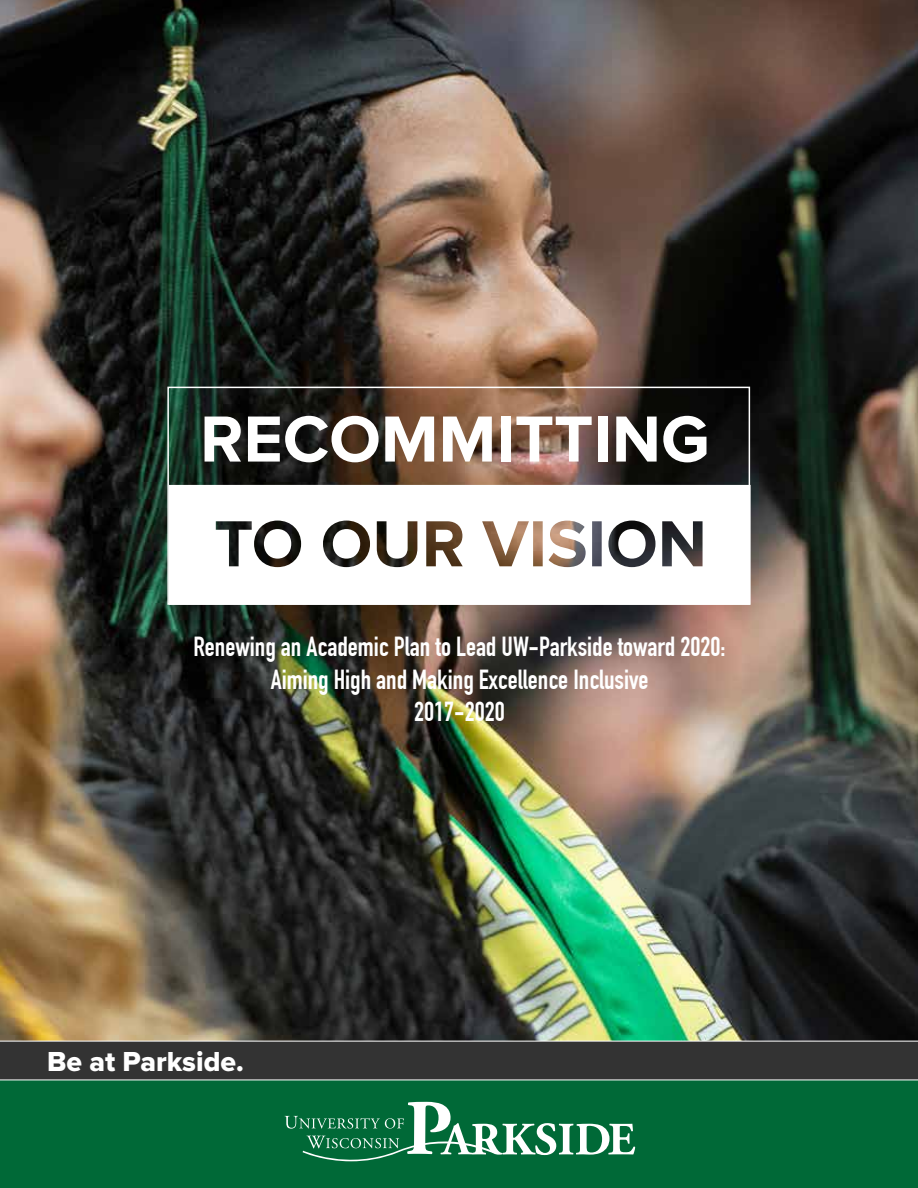
<style>
.page{position:relative;width:918px;height:1188px;background:#fff}
.page>*{position:absolute;margin:0;border:0;box-sizing:border-box;transform-origin:0 0}
.t1{font:700 67.5px "Proxima Nova";color:#fff}
.t2{font:28.5px "Proxima Nova Extrabld";color:#fff}
.t3{font:700 27px/32.4px "DIN Condensed";color:#fff;text-align:center}
</style>
<div class="page">
<img style="left:0;top:0;width:918px;height:1041px">
<div style="left:167px;top:387px;width:583px;height:218px;border:2px solid #fff"></div>
<svg style="left:169px;top:485px;width:582px;height:120px"></svg>
<div style="left:0;top:1081px;width:918px;height:107px;background:#006937"></div>
<svg style="left:285px;top:1102px;width:350px;height:60px"></svg>
<div style="left:0;top:1041px;width:918px;height:39px;background:#333"></div>
<h1 class="t1" style="left:200px;top:400px;width:511px">RECOMMITTING</h1>
<p class="t3" style="left:193px;top:631px;width:534px">Renewing an Academic Plan to Lead UW-Parkside toward 2020:<br>Aiming High and Making Excellence Inclusive<br>2017-2020</p>
<p class="t2" style="left:47px;top:1045px;width:198px">Be at Parkside.</p>
</div>
